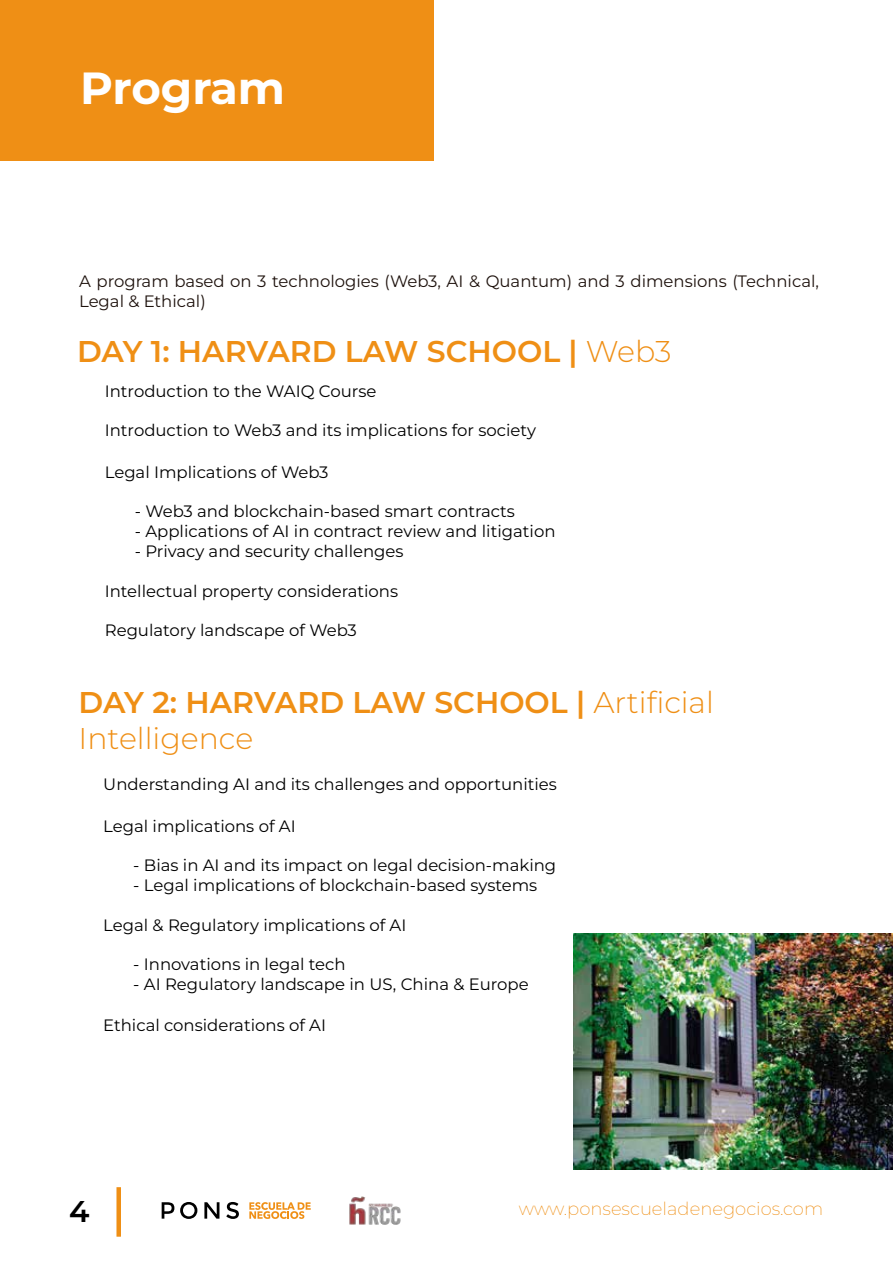
<style>
.page{position:relative;width:893px;height:1263px;background:#fff}
.page>*{position:absolute;margin:0;border:0;box-sizing:border-box;transform-origin:0 0}
.t1{font:700 45px "Montserrat";letter-spacing:-.005em;color:#fff}
.t2{font:600 30px/36px "Montserrat";color:#ef8f15}
.t3{font:600 30px "Montserrat";color:#000}
.t4{font:200 18px "Montserrat";color:#ef8f15}
.t5{font:16.5px "Montserrat";color:#000}
.t6{font:16.5px/19.8px "Montserrat";color:#1e120d}
.s1{font-weight:300}
</style>
<div class="page">
<div style="left:0;top:0;width:433px;height:160px;background:#ef8f15"></div>
<div style="left:116px;top:1187px;width:5px;height:50px;background:#ef8f15"></div>
<svg style="left:249px;top:1202px;width:62px;height:17px"></svg>
<svg style="left:162px;top:1202px;width:12px;height:16px"></svg>
<svg style="left:180px;top:1202px;width:17px;height:17px"></svg>
<svg style="left:204px;top:1202px;width:15px;height:16px"></svg>
<svg style="left:226px;top:1202px;width:13px;height:17px"></svg>
<img style="left:349px;top:1196px;width:52px;height:28px">
<img style="left:574px;top:934px;width:319px;height:235px">
<h1 class="t1" style="left:80px;top:58px;width:207px">Program</h1>
<p class="t6" style="left:79px;top:271px;width:741px">A program based on 3 technologies (Web3, AI &amp; Quantum) and 3 dimensions (Technical,<br>Legal &amp; Ethical)</p>
<h2 class="t2" style="left:77px;top:332px;width:596px">DAY 1: HARVARD LAW SCHOOL | <span class="s1">Web3</span></h2>
<p class="t5" style="left:105px;top:380px;width:273px">Introduction to the WAIQ Course</p>
<p class="t5" style="left:105px;top:420px;width:433px">Introduction to Web3 and its implications for society</p>
<p class="t5" style="left:105px;top:461px;width:225px">Legal Implications of Web3</p>
<p class="t5" style="left:135px;top:501px;width:382px">- Web3 and blockchain-based smart contracts</p>
<p class="t5" style="left:135px;top:520px;width:422px">- Applications of AI in contract review and litigation</p>
<p class="t5" style="left:135px;top:540px;width:270px">- Privacy and security challenges</p>
<p class="t5" style="left:105px;top:580px;width:295px">Intellectual property considerations</p>
<p class="t5" style="left:105px;top:619px;width:254px">Regulatory landscape of Web3</p>
<h2 class="t2" style="left:79px;top:684px;width:637px">DAY 2: HARVARD LAW SCHOOL | <span class="s1">Artificial<br>Intelligence</span></h2>
<p class="t5" style="left:103px;top:773px;width:455px">Understanding AI and its challenges and opportunities</p>
<p class="t5" style="left:103px;top:815px;width:194px">Legal implications of AI</p>
<p class="t5" style="left:133px;top:854px;width:424px">- Bias in AI and its impact on legal decision-making</p>
<p class="t5" style="left:133px;top:874px;width:406px">- Legal implications of blockchain-based systems</p>
<p class="t5" style="left:103px;top:914px;width:305px">Legal &amp; Regulatory implications of AI</p>
<p class="t5" style="left:133px;top:953px;width:214px">- Innovations in legal tech</p>
<p class="t5" style="left:133px;top:973px;width:397px">- AI Regulatory landscape in US, China &amp; Europe</p>
<p class="t5" style="left:103px;top:1014px;width:224px">Ethical considerations of AI</p>
<h2 class="t3" style="left:69px;top:1191px;width:22px">4</h2>
<p class="t4" style="left:519px;top:1197px;width:306px">www.ponsescueladenegocios.com</p>
</div>
